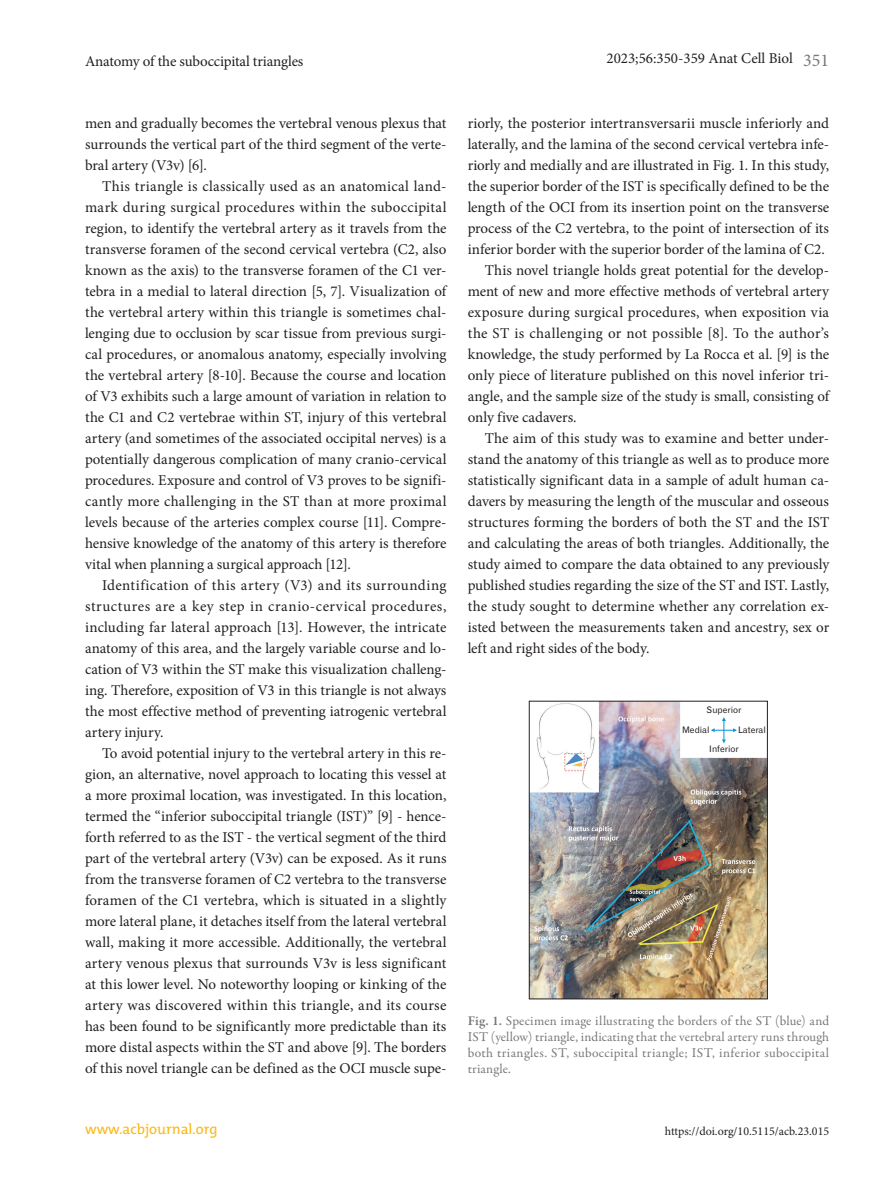
<style>
.page{position:relative;width:893px;height:1191px;background:#fff}
.page>*{position:absolute;margin:0;border:0;box-sizing:border-box;transform-origin:0 0}
.t1{font:15px "Minion Pro";color:#231f20}
.t2{font:15px "Minion Pro";letter-spacing:.02em;color:#231f20}
.t3{font:15px "Minion Pro";letter-spacing:.035em;color:#231f20}
.t4{font:15px "Minion Pro";letter-spacing:.025em;color:#231f20}
.t5{font:14.7px "The Mix";color:#fcb814}
.t6{font:13.5px/16.2px "Garamond Premr Pro";letter-spacing:.025em;color:#76787b;text-align:justify}
.t7{font:12px "Minion Pro";color:#231f20}
.t8{font:8.85px/18.5px "Gothic 720 BT Roman B";color:#231f20}
.s1{font-size:18px;color:#76787b}
.s2{font-weight:600}
</style>
<div class="page">
<img style="left:531px;top:703px;width:235px;height:294px">
<svg style="left:711px;top:717px;width:26px;height:26px"></svg>
<div style="left:529px;top:701px;width:239px;height:298px;border:1px solid #231f20"></div>
<p class="t1" style="left:85px;top:51px;width:220px">Anatomy of the suboccipital triangles</p>
<p class="t1" style="left:606px;top:49px;width:224px">2023;56:350-359 Anat Cell Biol <span class="s1">351</span></p>
<p class="t1" style="left:85px;top:113px;width:363px">men and gradually becomes the vertebral venous plexus that</p>
<p class="t1" style="left:85px;top:134px;width:363px">surrounds the vertical part of the third segment of the verte-</p>
<p class="t1" style="left:85px;top:155px;width:123px">bral artery (V3v) [6].</p>
<p class="t2" style="left:102px;top:176px;width:346px">This triangle is classically used as an anatomical land-</p>
<p class="t2" style="left:85px;top:197px;width:363px">mark during surgical procedures within the suboccipital</p>
<p class="t1" style="left:85px;top:218px;width:363px">region, to identify the vertebral artery as it travels from the</p>
<p class="t1" style="left:85px;top:239px;width:363px">transverse foramen of the second cervical vertebra (C2, also</p>
<p class="t1" style="left:85px;top:260px;width:363px">known as the axis) to the transverse foramen of the C1 ver-</p>
<p class="t1" style="left:85px;top:281px;width:363px">tebra in a medial to lateral direction [5, 7]. Visualization of</p>
<p class="t1" style="left:85px;top:302px;width:363px">the vertebral artery within this triangle is sometimes chal-</p>
<p class="t1" style="left:85px;top:323px;width:363px">lenging due to occlusion by scar tissue from previous surgi-</p>
<p class="t1" style="left:85px;top:344px;width:363px">cal procedures, or anomalous anatomy, especially involving</p>
<p class="t1" style="left:85px;top:365px;width:363px">the vertebral artery [8-10]. Because the course and location</p>
<p class="t1" style="left:85px;top:386px;width:363px">of V3 exhibits such a large amount of variation in relation to</p>
<p class="t1" style="left:85px;top:407px;width:363px">the C1 and C2 vertebrae within ST, injury of this vertebral</p>
<p class="t1" style="left:85px;top:428px;width:363px">artery (and sometimes of the associated occipital nerves) is a</p>
<p class="t1" style="left:85px;top:449px;width:363px">potentially dangerous complication of many cranio-cervical</p>
<p class="t1" style="left:85px;top:470px;width:363px">procedures. Exposure and control of V3 proves to be signifi-</p>
<p class="t1" style="left:85px;top:491px;width:363px">cantly more challenging in the ST than at more proximal</p>
<p class="t1" style="left:85px;top:512px;width:363px">levels because of the arteries complex course [11]. Compre-</p>
<p class="t1" style="left:85px;top:533px;width:363px">hensive knowledge of the anatomy of this artery is therefore</p>
<p class="t1" style="left:85px;top:554px;width:267px">vital when planning a surgical approach [12].</p>
<p class="t4" style="left:102px;top:575px;width:346px">Identification of this artery (V3) and its surrounding</p>
<p class="t3" style="left:85px;top:596px;width:363px">structures are a key step in cranio-cervical procedures,</p>
<p class="t1" style="left:85px;top:617px;width:363px">including far lateral approach [13]. However, the intricate</p>
<p class="t1" style="left:85px;top:638px;width:363px">anatomy of this area, and the largely variable course and lo-</p>
<p class="t1" style="left:85px;top:659px;width:363px">cation of V3 within the ST make this visualization challeng-</p>
<p class="t1" style="left:85px;top:680px;width:363px">ing. Therefore, exposition of V3 in this triangle is not always</p>
<p class="t1" style="left:85px;top:701px;width:363px">the most effective method of preventing iatrogenic vertebral</p>
<p class="t1" style="left:85px;top:722px;width:80px">artery injury.</p>
<p class="t1" style="left:102px;top:743px;width:346px">To avoid potential injury to the vertebral artery in this re-</p>
<p class="t1" style="left:85px;top:764px;width:363px">gion, an alternative, novel approach to locating this vessel at</p>
<p class="t1" style="left:85px;top:785px;width:363px">a more proximal location, was investigated. In this location,</p>
<p class="t1" style="left:85px;top:806px;width:363px">termed the “inferior suboccipital triangle (IST)” [9] - hence-</p>
<p class="t1" style="left:85px;top:827px;width:363px">forth referred to as the IST - the vertical segment of the third</p>
<p class="t1" style="left:85px;top:848px;width:363px">part of the vertebral artery (V3v) can be exposed. As it runs</p>
<p class="t1" style="left:85px;top:869px;width:363px">from the transverse foramen of C2 vertebra to the transverse</p>
<p class="t1" style="left:85px;top:890px;width:363px">foramen of the C1 vertebra, which is situated in a slightly</p>
<p class="t1" style="left:85px;top:911px;width:363px">more lateral plane, it detaches itself from the lateral vertebral</p>
<p class="t1" style="left:85px;top:932px;width:363px">wall, making it more accessible. Additionally, the vertebral</p>
<p class="t1" style="left:85px;top:953px;width:363px">artery venous plexus that surrounds V3v is less significant</p>
<p class="t1" style="left:85px;top:974px;width:363px">at this lower level. No noteworthy looping or kinking of the</p>
<p class="t2" style="left:85px;top:995px;width:363px">artery was discovered within this triangle, and its course</p>
<p class="t1" style="left:85px;top:1016px;width:363px">has been found to be significantly more predictable than its</p>
<p class="t1" style="left:85px;top:1037px;width:363px">more distal aspects within the ST and above [9]. The borders</p>
<p class="t1" style="left:85px;top:1058px;width:363px">of this novel triangle can be defined as the OCI muscle supe-</p>
<p class="t1" style="left:468px;top:113px;width:363px">riorly, the posterior intertransversarii muscle inferiorly and</p>
<p class="t1" style="left:468px;top:134px;width:363px">laterally, and the lamina of the second cervical vertebra infe-</p>
<p class="t1" style="left:468px;top:155px;width:363px">riorly and medially and are illustrated in Fig. 1. In this study,</p>
<p class="t1" style="left:468px;top:176px;width:363px">the superior border of the IST is specifically defined to be the</p>
<p class="t1" style="left:468px;top:197px;width:363px">length of the OCI from its insertion point on the transverse</p>
<p class="t1" style="left:468px;top:218px;width:363px">process of the C2 vertebra, to the point of intersection of its</p>
<p class="t1" style="left:468px;top:239px;width:359px">inferior border with the superior border of the lamina of C2.</p>
<p class="t1" style="left:485px;top:260px;width:346px">This novel triangle holds great potential for the develop-</p>
<p class="t1" style="left:468px;top:281px;width:363px">ment of new and more effective methods of vertebral artery</p>
<p class="t1" style="left:468px;top:302px;width:363px">exposure during surgical procedures, when exposition via</p>
<p class="t1" style="left:468px;top:323px;width:363px">the ST is challenging or not possible [8]. To the author’s</p>
<p class="t1" style="left:468px;top:344px;width:363px">knowledge, the study performed by La Rocca et al. [9] is the</p>
<p class="t1" style="left:468px;top:365px;width:363px">only piece of literature published on this novel inferior tri-</p>
<p class="t1" style="left:468px;top:386px;width:363px">angle, and the sample size of the study is small, consisting of</p>
<p class="t1" style="left:468px;top:407px;width:110px">only five cadavers.</p>
<p class="t1" style="left:485px;top:428px;width:346px">The aim of this study was to examine and better under-</p>
<p class="t1" style="left:468px;top:449px;width:363px">stand the anatomy of this triangle as well as to produce more</p>
<p class="t1" style="left:468px;top:470px;width:363px">statistically significant data in a sample of adult human ca-</p>
<p class="t1" style="left:468px;top:491px;width:363px">davers by measuring the length of the muscular and osseous</p>
<p class="t1" style="left:468px;top:512px;width:363px">structures forming the borders of both the ST and the IST</p>
<p class="t1" style="left:468px;top:533px;width:363px">and calculating the areas of both triangles. Additionally, the</p>
<p class="t1" style="left:468px;top:554px;width:363px">study aimed to compare the data obtained to any previously</p>
<p class="t1" style="left:468px;top:575px;width:363px">published studies regarding the size of the ST and IST. Lastly,</p>
<p class="t1" style="left:468px;top:596px;width:363px">the study sought to determine whether any correlation ex-</p>
<p class="t1" style="left:468px;top:617px;width:363px">isted between the measurements taken and ancestry, sex or</p>
<p class="t1" style="left:468px;top:638px;width:183px">left and right sides of the body.</p>
<p class="t8" style="left:707px;top:701px;width:36px">Superior</p>
<p class="t8" style="left:682px;top:721px;width:29px">Medial</p>
<p class="t8" style="left:709px;top:721px;width:58px;text-indent:29px">Lateral<br>Inferior</p>
<p class="t6" style="left:468px;top:1012px;width:363px"><span class="s2">Fig. 1.</span> Specimen image illustrating the borders of the ST (blue) and IST (yellow) triangle, indicating that the vertebral artery runs through both triangles. ST, suboccipital triangle; IST, inferior suboccipital triangle.</p>
<p class="t5" style="left:85px;top:1117px;width:134px">www.acbjournal.org</p>
<p class="t7" style="left:665px;top:1123px;width:166px">https://doi.org/10.5115/acb.23.015</p>
</div>
